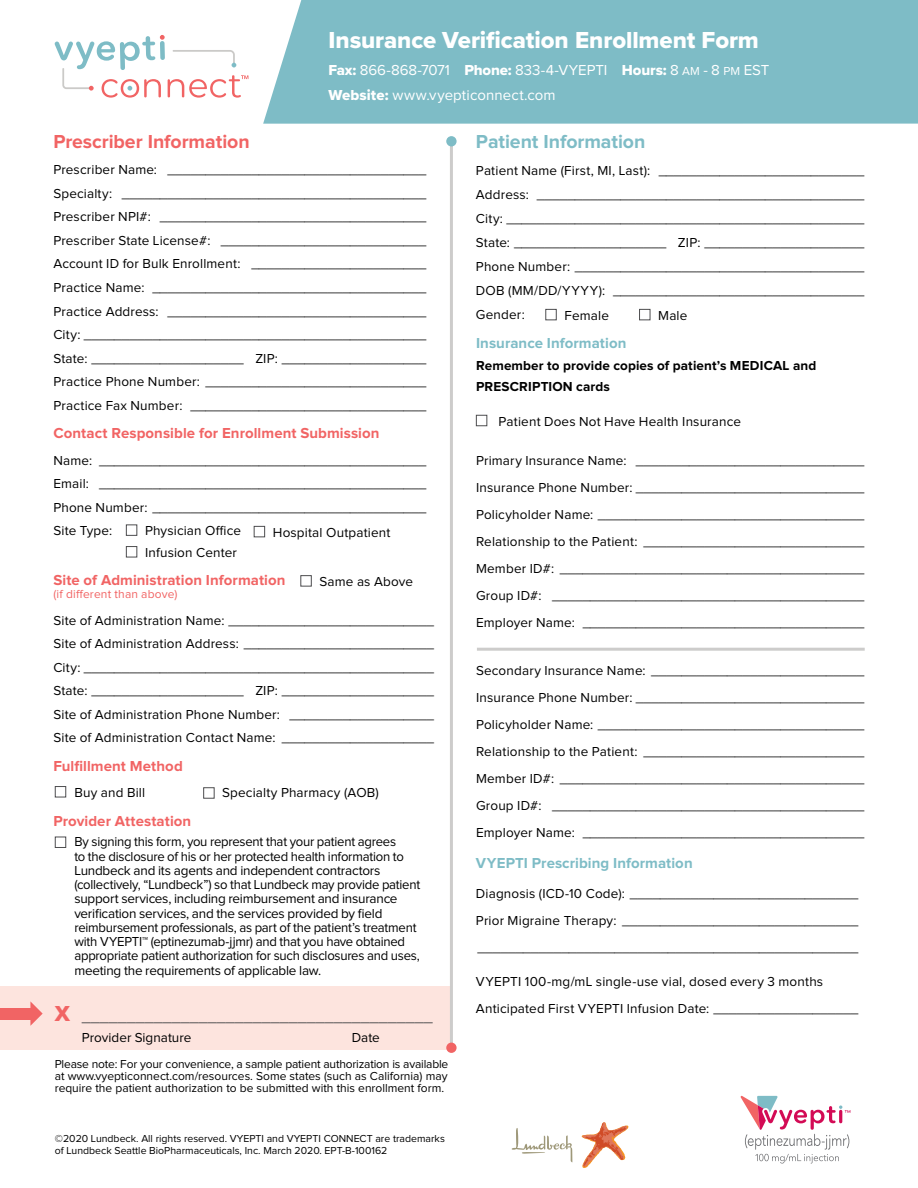
<style>
.page{position:relative;width:918px;height:1188px;background:#fff}
.page>*{position:absolute;margin:0;border:0;box-sizing:border-box;transform-origin:0 0}
.t1{font:24px "Proxima Nova Extrabld";letter-spacing:-.005em;color:#fff}
.t2{font:700 19.5px "Proxima Nova";letter-spacing:-.005em;color:#f16464}
.t3{font:700 19.5px "Proxima Nova";letter-spacing:-.005em;color:#7ebcc6}
.t4{font:18px "Minion Pro";color:#4d4d4f}
.t5{font:700 15px "Proxima Nova";letter-spacing:.005em;color:#f16464}
.t6{font:15px/24.6px "Proxima Nova";color:#fff}
.t7{font:700 15px "Proxima Nova";letter-spacing:.005em;color:#7ebcc6}
.t8{font:13.5px/23.5px "Proxima Nova";color:#000;text-align:justify}
.t9{font:13.5px/14.2px "Proxima Nova";letter-spacing:-.02em;color:#000}
.t10{font:700 13.5px/21px "Proxima Nova";letter-spacing:.01em;color:#000}
.t11{font:12px/12px "Proxima Nova";color:#000;text-align:justify}
.t12{font:12px "Proxima Nova";letter-spacing:.015em;color:#f16464}
.t13{font:10.5px/12px "Proxima Nova";color:#000}
.s1{font-family:"Proxima Nova Extrabld"}
.s2{font-size:12px}
.s3{font-family:"Proxima Nova Extrabld";font-size:22.5px;color:#f16464}
</style>
<div class="page">
<div style="left:0;top:987px;width:450px;height:63px;background:#fde4de"></div>
<div style="left:0;top:1008px;width:30px;height:11px;background:#f16464"></div>
<svg style="left:30px;top:1001px;width:13px;height:25px"></svg>
<hr style="left:450px;top:146px;width:3px;height:905px;background:#cdcccb">
<div style="left:476px;top:415px;width:11px;height:11px;border:1px solid #4d4d4f"></div>
<div style="left:300px;top:575px;width:12px;height:12px;border:1px solid #4d4d4f"></div>
<div style="left:55px;top:786px;width:11px;height:11px;border:1px solid #4d4d4f"></div>
<div style="left:203px;top:787px;width:12px;height:12px;border:1px solid #4d4d4f"></div>
<div style="left:55px;top:837px;width:11px;height:11px;border:1px solid #4d4d4f"></div>
<div style="left:126px;top:524px;width:11px;height:12px;border:1px solid #4d4d4f"></div>
<div style="left:126px;top:546px;width:11px;height:11px;border:1px solid #4d4d4f"></div>
<div style="left:254px;top:526px;width:11px;height:11px;border:1px solid #4d4d4f"></div>
<div style="left:545px;top:309px;width:12px;height:11px;border:1px solid #4d4d4f"></div>
<div style="left:639px;top:309px;width:11px;height:11px;border:1px solid #4d4d4f"></div>
<div style="left:446px;top:136px;width:11px;height:10px;background:#7ebcc6;border-radius:50%"></div>
<div style="left:446px;top:1043px;width:11px;height:10px;background:#f16464;border-radius:50%"></div>
<div style="left:263px;top:0;width:655px;height:124px;background:#7ebcc6"></div>
<hr style="left:477px;top:648px;width:388px;height:3px;background:#cdcccb">
<svg style="left:582px;top:1122px;width:47px;height:46px"></svg>
<svg style="left:511px;top:1128px;width:62px;height:35px"></svg>
<svg style="left:741px;top:1096px;width:109px;height:68px"></svg>
<svg style="left:55px;top:35px;width:193px;height:63px"></svg>
<h1 class="t1" style="left:328px;top:22px;width:432px">Insurance Verification Enrollment Form</h1>
<p class="t6" style="left:328px;top:58px;width:442px"><span class="s1">Fax:</span> 866-868-7071 <span class="s1">Phone:</span> 833-4-VYEPTI <span class="s1">Hours:</span> 8 <span class="s2">AM</span> - 8 <span class="s2">PM</span> EST<br><span class="s1">Website:</span> www.vyepticonnect.com</p>
<h2 class="t2" style="left:53px;top:132px;width:198px">Prescriber Information</h2>
<p class="t8" style="left:53px;top:159px;width:375px">Prescriber Name: __________________________________ Specialty: ________________________________________ Prescriber NPI#: ___________________________________ Prescriber State License#: ___________________________ Account ID for Bulk Enrollment: _______________________ Practice Name: ____________________________________ Practice Address: __________________________________ City: _____________________________________________ State: ____________________ ZIP: ___________________ Practice Phone Number: _____________________________ Practice Fax Number: _______________________________</p>
<p class="t5" style="left:53px;top:426px;width:328px">Contact Responsible for Enrollment Submission</p>
<p class="t8" style="left:53px;top:449px;width:375px">Name: ___________________________________________ Email: ___________________________________________ Phone Number: ____________________________________ Site Type:</p>
<p class="t8" style="left:145px;top:520px;width:97px;line-height:21.8px">Physician Office<br>Infusion Center</p>
<p class="t8" style="left:273px;top:521px;width:119px">Hospital Outpatient</p>
<p class="t5" style="left:53px;top:573px;width:234px">Site of Administration Information</p>
<p class="t12" style="left:53px;top:589px;width:126px">(if different than above)</p>
<p class="t8" style="left:53px;top:609px;width:382px">Site of Administration Name: ___________________________ Site of Administration Address: _________________________ City: ______________________________________________ State: ____________________ ZIP: ____________________ Site of Administration Phone Number: ___________________ Site of Administration Contact Name: ____________________</p>
<p class="t8" style="left:319px;top:570px;width:95px">Same as Above</p>
<p class="t5" style="left:53px;top:759px;width:131px">Fulfillment Method</p>
<p class="t8" style="left:74px;top:781px;width:72px">Buy and Bill</p>
<p class="t8" style="left:222px;top:781px;width:158px">Specialty Pharmacy (AOB)</p>
<p class="t5" style="left:53px;top:814px;width:139px">Provider Attestation</p>
<p class="t9" style="left:74px;top:835px;width:347px">By signing this form, you represent that your patient agrees<br>to the disclosure of his or her protected health information to Lundbeck and its agents and independent contractors (collectively, “Lundbeck”) so that Lundbeck may provide patient support services, including reimbursement and insurance verification services, and the services provided by field reimbursement professionals, as part of the patient’s treatment with VYEPTI™ (eptinezumab-jjmr) and that you have obtained appropriate patient authorization for such disclosures and uses, meeting the requirements of applicable law.</p>
<h3 class="t4" style="left:55px;top:1003px;width:379px"><span class="s3">X</span> _______________________________________</h3>
<p class="t8" style="left:82px;top:1027px;width:111px">Provider Signature</p>
<p class="t8" style="left:352px;top:1027px;width:30px">Date</p>
<p class="t11" style="left:55px;top:1059px;width:395px">Please note: For your convenience, a sample patient authorization is available at www.vyepticonnect.com/resources. Some states (such as California) may require the patient authorization to be submitted with this enrollment form.</p>
<p class="t13" style="left:55px;top:1133px;width:392px">©2020 Lundbeck. All rights reserved. VYEPTI and VYEPTI CONNECT are trademarks of Lundbeck Seattle BioPharmaceuticals, Inc. March 2020. EPT-B-100162</p>
<h2 class="t3" style="left:476px;top:132px;width:171px">Patient Information</h2>
<p class="t8" style="left:476px;top:159px;width:390px;line-height:24px">Patient Name (First, MI, Last): ___________________________ Address: ___________________________________________ City: _______________________________________________ State: ____________________ ZIP: _____________________ Phone Number: ______________________________________ DOB (MM/DD/YYYY): _________________________________ Gender:</p>
<p class="t8" style="left:564px;top:304px;width:46px">Female</p>
<p class="t8" style="left:658px;top:304px;width:31px">Male</p>
<p class="t7" style="left:476px;top:336px;width:152px">Insurance Information</p>
<p class="t10" style="left:476px;top:356px;width:342px">Remember to provide copies of patient’s MEDICAL and<br>PRESCRIPTION cards</p>
<p class="t8" style="left:499px;top:410px;width:244px">Patient Does Not Have Health Insurance</p>
<p class="t8" style="left:476px;top:447px;width:390px;line-height:27px">Primary Insurance Name: ______________________________ Insurance Phone Number: ______________________________ Policyholder Name: ___________________________________ Relationship to the Patient: _____________________________ Member ID#: ________________________________________ Group ID#: _________________________________________ Employer Name: _____________________________________</p>
<p class="t8" style="left:476px;top:657px;width:390px;line-height:27px">Secondary Insurance Name: ____________________________ Insurance Phone Number: ______________________________ Policyholder Name: ___________________________________ Relationship to the Patient: _____________________________ Member ID#: ________________________________________ Group ID#: _________________________________________ Employer Name: _____________________________________</p>
<p class="t7" style="left:476px;top:856px;width:218px">VYEPTI Prescribing Information</p>
<p class="t8" style="left:476px;top:880px;width:384px;line-height:27px">Diagnosis (ICD-10 Code): ______________________________ Prior Migraine Therapy: _______________________________ __________________________________________________</p>
<p class="t8" style="left:476px;top:968px;width:384px;line-height:27px">VYEPTI 100-mg/mL single-use vial, dosed every 3 months<br>Anticipated First VYEPTI Infusion Date: ___________________</p>
</div>
